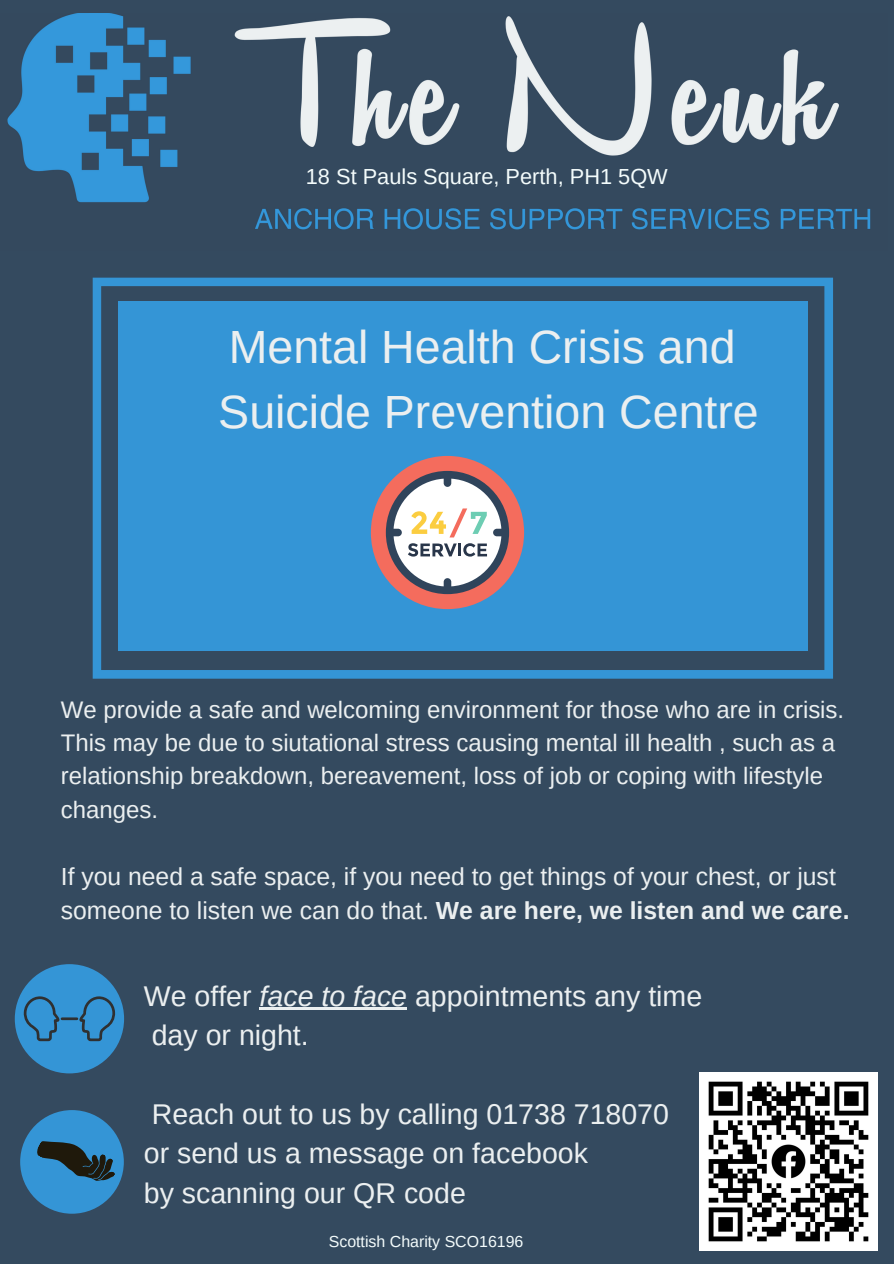
<style>
.page{position:relative;width:894px;height:1264px;background:#fff}
.page>*{position:absolute;margin:0;border:0;box-sizing:border-box;transform-origin:0 0}
.t1{font:46.5px "Arimo";color:#ebeff0}
.t2{font:28.5px "Arimo";color:#ebeff0}
.t3{font:24.75px/34.3px "Arimo";color:#ebeff0}
.t4{font:24px/33.2px "Arimo";color:#ebeff0}
.t5{font:21.75px "Arimo";color:#f4fcfc}
.t6{font:15.9px "Arimo";color:#f4fcfc}
.s1{font-weight:700}
.s2{font-style:italic}
</style>
<div class="page">
<div style="left:0;top:0;width:893px;height:1263px;background:#344a5f"></div>
<svg style="left:93px;top:278px;width:739px;height:400px"></svg>
<div style="left:118px;top:301px;width:689px;height:349px;background:#3495d6"></div>
<div style="left:371px;top:456px;width:153px;height:153px;background:#f46c5d;border-radius:50%"></div>
<div style="left:386px;top:471px;width:123px;height:123px;background:#30445b;border-radius:50%"></div>
<svg style="left:393px;top:478px;width:108px;height:108px"></svg>
<img style="left:7px;top:13px;width:864px;height:217px">
<div style="left:15px;top:964px;width:109px;height:109px;background:#3495d6;border-radius:50%"></div>
<svg style="left:25px;top:996px;width:38px;height:46px"></svg>
<svg style="left:76px;top:996px;width:38px;height:46px"></svg>
<hr style="left:62px;top:1017px;width:15px;height:3px;background:#2f3031">
<div style="left:20px;top:1110px;width:104px;height:103px;background:#3495d6;border-radius:50%"></div>
<img style="left:699px;top:1072px;width:178px;height:178px">
<svg style="left:34px;top:1124px;width:87px;height:68px"></svg>
<hr style="left:259px;top:1007px;width:148px;height:3px;background:#ebeff0">
<p class="t5" style="left:306px;top:165px;width:363px">18 St Pauls Square, Perth, PH1 5QW</p>
<p class="t1" style="left:229px;top:321px;width:508px">Mental Health Crisis and</p>
<p class="t1" style="left:218px;top:386px;width:542px">Suicide Prevention Centre</p>
<p class="t4" style="left:61px;top:693px;width:784px">We provide a safe and welcoming environment for those who are in crisis.<br>This may be due to siutational stress causing mental ill health , such as a relationship breakdown, bereavement, loss of job or coping with lifestyle changes.</p>
<p class="t3" style="left:61px;top:859px;width:790px">If you need a safe space, if you need to get things of your chest, or just someone to listen we can do that. <span class="s1">We are here, we listen and we care.</span></p>
<p class="t2" style="left:144px;top:979px;width:559px">We offer <span class="s2">face to face</span> appointments any time</p>
<p class="t2" style="left:152px;top:1019px;width:158px">day or night.</p>
<p class="t2" style="left:152px;top:1098px;width:518px">Reach out to us by calling 01738 718070</p>
<p class="t2" style="left:144px;top:1137px;width:445px">or send us a message on facebook</p>
<p class="t2" style="left:144px;top:1176px;width:323px">by scanning our QR code</p>
<p class="t6" style="left:328px;top:1232px;width:196px">Scottish Charity SCO16196</p>
</div>
